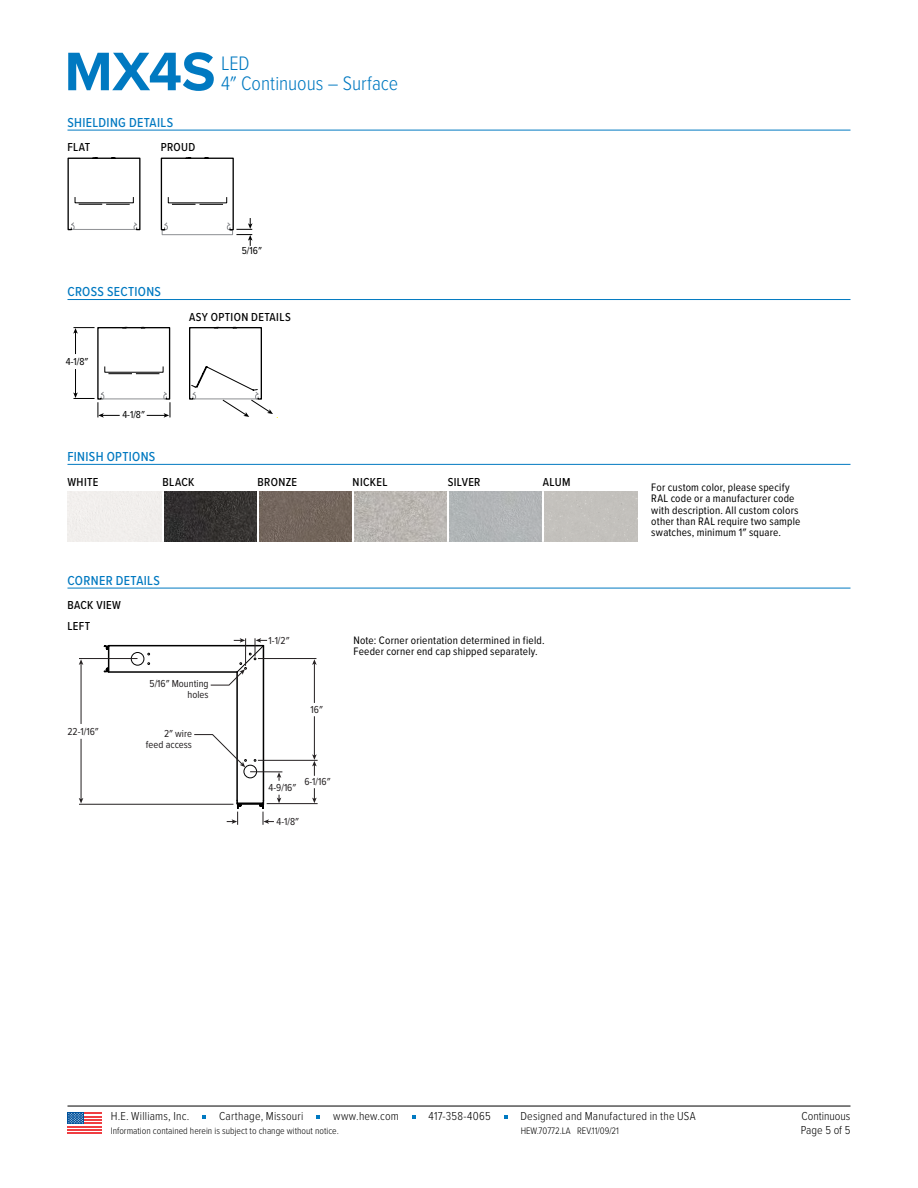
<style>
.page{position:relative;width:918px;height:1188px;background:#fff}
.page>*{position:absolute;margin:0;border:0;box-sizing:border-box;transform-origin:0 0}
.t1{font:700 56.25px "Proxima Nova";color:#0079c1}
.t2{font:300 20.25px/20.2px "Proxima Nova Cond";color:#0079c1}
.t3{font:500 13.5px "Proxima Nova Cond";letter-spacing:.025em;color:#0079c1}
.t4{font:300 12px/13.6px "Proxima Nova Cond";letter-spacing:.015em;color:#000}
.t5{font:500 12px/20.2px "Proxima Nova Cond";letter-spacing:.03em;color:#000}
.t6{font:11.25px/11.2px "Proxima Nova Cond";letter-spacing:.02em;color:#000}
.t7{font:10.5px/10.5px "Proxima Nova Cond";color:#221f20;text-align:right}
.t8{font:10.5px "Proxima Nova Cond";color:#000}
.t9{font:300 9.75px "Proxima Nova Cond";color:#000}
</style>
<div class="page">
<hr style="left:68px;top:130px;width:782px;height:1px;background:#0079c1">
<hr style="left:68px;top:299px;width:782px;height:1px;background:#0079c1">
<hr style="left:68px;top:464px;width:782px;height:1px;background:#0079c1">
<hr style="left:68px;top:588px;width:782px;height:1px;background:#0079c1">
<svg style="left:68px;top:157px;width:73px;height:73px"></svg>
<svg style="left:161px;top:157px;width:92px;height:89px"></svg>
<svg style="left:73px;top:326px;width:98px;height:92px"></svg>
<svg style="left:189px;top:326px;width:89px;height:92px"></svg>
<div style="left:68px;top:492px;width:93px;height:49px;background:#f1eeec"></div>
<img style="left:164px;top:492px;width:92px;height:49px">
<img style="left:259px;top:492px;width:92px;height:49px">
<img style="left:354px;top:492px;width:92px;height:49px">
<div style="left:449px;top:492px;width:92px;height:49px;background:#b2b5b7"></div>
<div style="left:544px;top:492px;width:94px;height:49px;background:#c3c1bc"></div>
<hr style="left:258px;top:760px;width:60px;height:1px;background:#231f20">
<hr style="left:267px;top:803px;width:51px;height:1px;background:#231f20">
<hr style="left:250px;top:771px;width:32px;height:1px;background:#231f20">
<hr style="left:258px;top:658px;width:58px;height:1px;background:#231f20">
<hr style="left:314px;top:663px;width:1px;height:40px;background:#231f20">
<svg style="left:312px;top:659px;width:5px;height:6px"></svg>
<hr style="left:79px;top:658px;width:59px;height:1px;background:#231f20">
<hr style="left:81px;top:663px;width:1px;height:61px;background:#231f20">
<svg style="left:79px;top:659px;width:4px;height:6px"></svg>
<hr style="left:79px;top:804px;width:154px;height:1px;background:#231f20">
<hr style="left:81px;top:739px;width:1px;height:61px;background:#231f20">
<svg style="left:79px;top:798px;width:4px;height:5px"></svg>
<hr style="left:314px;top:716px;width:1px;height:40px;background:#231f20">
<svg style="left:312px;top:788px;width:5px;height:15px"></svg>
<svg style="left:104px;top:638px;width:177px;height:187px"></svg>
<svg style="left:312px;top:754px;width:5px;height:22px"></svg>
<hr style="left:68px;top:1106px;width:782px;height:1px;background:#000">
<svg style="left:202px;top:1116px;width:4px;height:3px"></svg>
<svg style="left:316px;top:1116px;width:4px;height:3px"></svg>
<svg style="left:412px;top:1116px;width:4px;height:3px"></svg>
<div style="left:68px;top:1112px;width:34px;height:22px;background:linear-gradient(to right,#fff,#fff)"></div>
<hr style="left:68px;top:1126px;width:34px;height:1px;background:#ef3e42">
<hr style="left:68px;top:1129px;width:34px;height:2px;background:#ef3e42">
<hr style="left:68px;top:1132px;width:34px;height:2px;background:#ef3e42">
<hr style="left:68px;top:1122px;width:34px;height:2px;background:#ef3e42">
<hr style="left:68px;top:1119px;width:34px;height:2px;background:#ef3e42">
<hr style="left:68px;top:1116px;width:34px;height:1px;background:#ef3e42">
<hr style="left:68px;top:1112px;width:34px;height:2px;background:#ef3e42">
<div style="left:68px;top:1112px;width:16px;height:12px;background:#00529c"></div>
<svg style="left:68px;top:1113px;width:15px;height:11px"></svg>
<h1 class="t1" style="left:65px;top:30px;width:152px">MX4S</h1>
<h2 class="t2" style="left:221px;top:52px;width:179px">LED<br>4″ Continuous – Surface</h2>
<p class="t3" style="left:68px;top:112px;width:107px">SHIELDING DETAILS</p>
<p class="t5" style="left:68px;top:137px;width:24px">FLAT</p>
<p class="t5" style="left:161px;top:137px;width:36px">PROUD</p>
<p class="t3" style="left:68px;top:282px;width:95px">CROSS SECTIONS</p>
<p class="t8" style="left:242px;top:243px;width:22px">5/16″</p>
<p class="t8" style="left:66px;top:354px;width:24px">4-1/8″</p>
<p class="t5" style="left:189px;top:306px;width:103px">ASY OPTION DETAILS</p>
<p class="t8" style="left:122px;top:406px;width:24px">4-1/8″</p>
<p class="t3" style="left:68px;top:446px;width:89px">FINISH OPTIONS</p>
<p class="t5" style="left:68px;top:471px;width:32px">WHITE</p>
<p class="t5" style="left:163px;top:471px;width:33px">BLACK</p>
<p class="t5" style="left:258px;top:471px;width:41px">BRONZE</p>
<p class="t5" style="left:353px;top:471px;width:36px">NICKEL</p>
<p class="t5" style="left:448px;top:471px;width:34px">SILVER</p>
<p class="t5" style="left:543px;top:471px;width:29px">ALUM</p>
<p class="t3" style="left:68px;top:570px;width:94px">CORNER DETAILS</p>
<p class="t5" style="left:68px;top:595px;width:55px">BACK VIEW<br>LEFT</p>
<p class="t7" style="left:68px;top:725px;width:33px">22-1/16″</p>
<p class="t7" style="left:150px;top:678px;width:61px">5/16″ Mounting holes</p>
<p class="t7" style="left:146px;top:728px;width:48px">2″ wire feed access</p>
<p class="t7" style="left:269px;top:635px;width:22px">1-1/2″</p>
<p class="t6" style="left:353px;top:634px;width:193px">Note: Corner orientation determined in field.<br>Feeder corner end cap shipped separately.</p>
<p class="t7" style="left:311px;top:704px;width:14px">16″</p>
<p class="t7" style="left:304px;top:776px;width:28px">6-1/16″</p>
<p class="t7" style="left:269px;top:782px;width:29px">4-9/16″</p>
<p class="t7" style="left:276px;top:816px;width:24px">4-1/8″</p>
<p class="t6" style="left:651px;top:481px;width:151px">For custom color, please specify<br>RAL code or a manufacturer code with description. All custom colors other than RAL require two sample swatches, minimum 1″ square.</p>
<p class="t4" style="left:111px;top:1109px;width:80px">H.E. Williams, Inc.</p>
<p class="t4" style="left:219px;top:1109px;width:86px">Carthage, Missouri</p>
<p class="t4" style="left:333px;top:1109px;width:67px">www.hew.com</p>
<p class="t4" style="left:429px;top:1109px;width:64px">417-358-4065</p>
<p class="t4" style="left:520px;top:1109px;width:177px">Designed and Manufactured in the USA</p>
<p class="t9" style="left:111px;top:1123px;width:230px">Information contained herein is subject to change without notice.</p>
<p class="t9" style="left:521px;top:1123px;width:100px">HEW.70772.LA REV.11/09/21</p>
<p class="t4" style="left:801px;top:1109px;width:51px">Continuous<br>Page 5 of 5</p>
</div>
